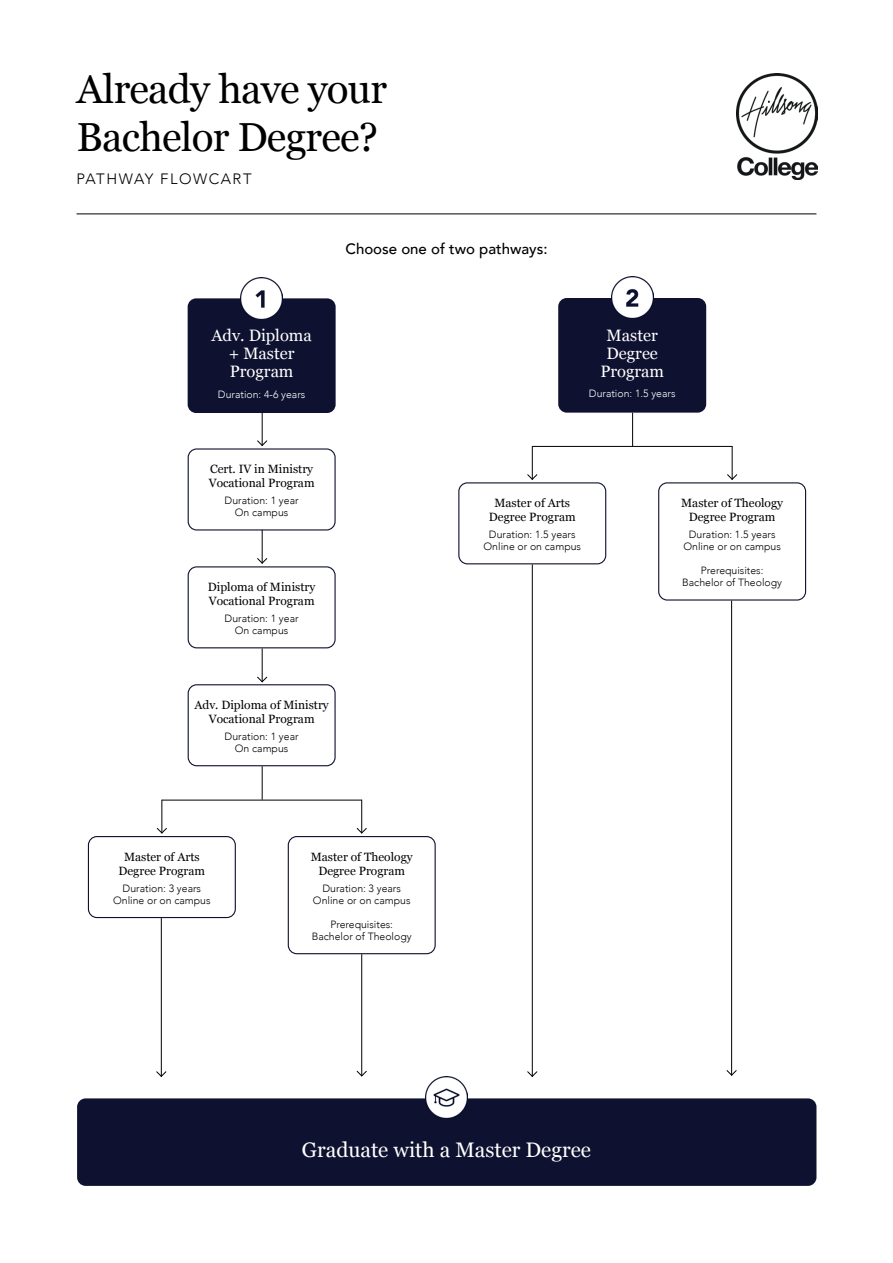
<style>
.page{position:relative;width:893px;height:1263px;background:#fff}
.page>*{position:absolute;margin:0;border:0;box-sizing:border-box;transform-origin:0 0}
.t1{font:40.5px/48.6px "Georgia";letter-spacing:-.02em;color:#000}
.t2{font:21px "Georgia";color:#fff}
.t3{font:16.5px/18px "Georgia";color:#fff;text-align:center}
.t4{font:500 15px "Avenir";color:#000}
.t5{font:300 15px "Avenir";letter-spacing:.1em;color:#000}
.t6{font:12px/13.5px "Georgia";color:#000;text-align:center}
.t7{font:300 10.5px/12px "Avenir";color:#000;text-align:center}
.t8{font:300 10.5px "Avenir";color:#fff}
</style>
<div class="page">
<hr style="left:77px;top:214px;width:739px;height:1px;background:#000">
<img style="left:737px;top:73px;width:80px;height:107px">
<div style="left:188px;top:298px;width:148px;height:115px;background:#0e112f;border-radius:9px"></div>
<img style="left:241px;top:277px;width:42px;height:42px">
<div style="left:558px;top:298px;width:148px;height:115px;background:#0e112f;border-radius:9px"></div>
<img style="left:611px;top:277px;width:42px;height:41px">
<div style="left:188px;top:448px;width:148px;height:82px;border:1px solid #0e112f;border-radius:9px"></div>
<div style="left:188px;top:566px;width:148px;height:82px;border:1px solid #0e112f;border-radius:9px"></div>
<div style="left:188px;top:684px;width:148px;height:82px;border:1px solid #0e112f;border-radius:9px"></div>
<hr style="left:262px;top:412px;width:1px;height:34px;background:#000">
<svg style="left:257px;top:440px;width:11px;height:6px"></svg>
<hr style="left:262px;top:530px;width:1px;height:33px;background:#000">
<svg style="left:257px;top:557px;width:11px;height:7px"></svg>
<hr style="left:262px;top:648px;width:1px;height:34px;background:#000">
<svg style="left:257px;top:676px;width:11px;height:7px"></svg>
<div style="left:88px;top:836px;width:148px;height:82px;border:1px solid #0e112f;border-radius:9px"></div>
<div style="left:288px;top:836px;width:148px;height:118px;border:1px solid #0e112f;border-radius:9px"></div>
<hr style="left:162px;top:800px;width:200px;height:1px;background:#000">
<hr style="left:262px;top:766px;width:1px;height:34px;background:#000">
<hr style="left:361px;top:800px;width:1px;height:33px;background:#000">
<svg style="left:356px;top:827px;width:11px;height:7px"></svg>
<hr style="left:161px;top:800px;width:1px;height:33px;background:#000">
<svg style="left:156px;top:827px;width:11px;height:7px"></svg>
<div style="left:458px;top:482px;width:148px;height:82px;border:1px solid #0e112f;border-radius:9px"></div>
<hr style="left:532px;top:446px;width:200px;height:1px;background:#000">
<hr style="left:632px;top:413px;width:1px;height:33px;background:#000">
<hr style="left:732px;top:446px;width:1px;height:33px;background:#000">
<svg style="left:727px;top:473px;width:11px;height:7px"></svg>
<hr style="left:532px;top:446px;width:1px;height:33px;background:#000">
<svg style="left:527px;top:473px;width:11px;height:7px"></svg>
<div style="left:77px;top:1098px;width:739px;height:88px;background:#0e112f;border-radius:9px"></div>
<img style="left:425px;top:1077px;width:42px;height:41px">
<hr style="left:161px;top:918px;width:1px;height:158px;background:#000">
<svg style="left:156px;top:1070px;width:11px;height:7px"></svg>
<hr style="left:361px;top:954px;width:1px;height:122px;background:#000">
<svg style="left:356px;top:1070px;width:11px;height:7px"></svg>
<hr style="left:532px;top:564px;width:1px;height:512px;background:#000">
<svg style="left:527px;top:1070px;width:11px;height:7px"></svg>
<hr style="left:731px;top:601px;width:1px;height:474px;background:#000">
<svg style="left:726px;top:1069px;width:11px;height:7px"></svg>
<div style="left:658px;top:482px;width:148px;height:119px;border:1px solid #0e112f;border-radius:9px"></div>
<h1 class="t1" style="left:77px;top:63px;width:312px">Already have your<br>Bachelor Degree?</h1>
<h3 class="t5" style="left:77px;top:170px;width:177px">PATHWAY FLOWCART</h3>
<h3 class="t4" style="left:345px;top:236px;width:204px">Choose one of two pathways:</h3>
<h3 class="t3" style="left:211px;top:326px;width:102px">Adv. Diploma + Master<br>Program</h3>
<p class="t8" style="left:218px;top:388px;width:89px">Duration: 4-6 years</p>
<p class="t6" style="left:209px;top:462px;width:107px;text-align:left">Cert. IV in Ministry<br>Vocational Program</p>
<p class="t7" style="left:225px;top:494px;width:75px">Duration: 1 year<br>On campus</p>
<p class="t6" style="left:208px;top:580px;width:109px;text-align:left">Diploma of Ministry<br>Vocational Program</p>
<p class="t7" style="left:225px;top:612px;width:75px">Duration: 1 year<br>On campus</p>
<p class="t6" style="left:194px;top:698px;width:136px">Adv. Diploma of Ministry<br>Vocational Program</p>
<p class="t7" style="left:225px;top:730px;width:75px">Duration: 1 year<br>On campus</p>
<h3 class="t3" style="left:600px;top:326px;width:65px">Master<br>Degree<br>Program</h3>
<p class="t8" style="left:589px;top:387px;width:88px">Duration: 1.5 years</p>
<p class="t6" style="left:489px;top:496px;width:88px">Master of Arts<br>Degree Program</p>
<p class="t7" style="left:484px;top:528px;width:99px">Duration: 1.5 years<br>Online or on campus</p>
<p class="t6" style="left:681px;top:496px;width:103px">Master of Theology<br>Degree Program</p>
<p class="t7" style="left:683px;top:528px;width:99px">Duration: 1.5 years<br>Online or on campus</p>
<p class="t7" style="left:682px;top:564px;width:101px">Prerequisites:<br>Bachelor of Theology</p>
<p class="t6" style="left:119px;top:850px;width:88px">Master of Arts<br>Degree Program</p>
<p class="t7" style="left:113px;top:882px;width:99px">Duration: 3 years<br>Online or on campus</p>
<p class="t6" style="left:311px;top:850px;width:103px">Master of Theology<br>Degree Program</p>
<p class="t7" style="left:313px;top:882px;width:99px">Duration: 3 years<br>Online or on campus</p>
<p class="t7" style="left:312px;top:918px;width:101px">Prerequisites:<br>Bachelor of Theology</p>
<h2 class="t2" style="left:302px;top:1134px;width:291px">Graduate with a Master Degree</h2>
</div>
